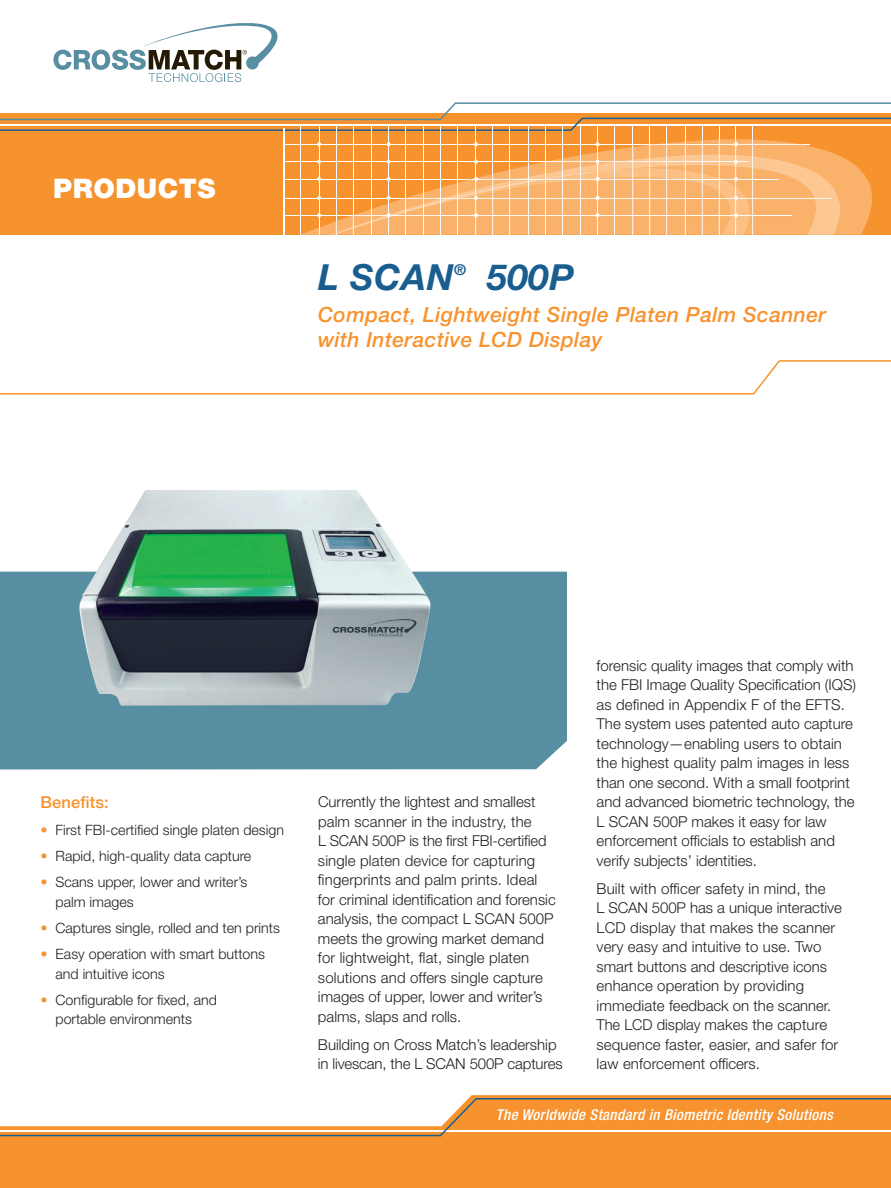
<style>
.page{position:relative;width:891px;height:1188px;background:#fff}
.page>*{position:absolute;margin:0;border:0;box-sizing:border-box;transform-origin:0 0}
.t1{font:italic 700 36px "Helvetica Neue LT Std";letter-spacing:.02em;color:#1a5d8f}
.t2{font:900 27px "Helvetica Neue LT Std";letter-spacing:.02em;color:#fff}
.t3{font:italic 500 21px/25.5px "Helvetica Neue LT Std";letter-spacing:.02em;color:#f7932e}
.t4{font:500 16.5px "Helvetica Neue LT Std";letter-spacing:.01em;color:#f7932e}
.t5{font:300 15px/19.5px "Helvetica Neue LT Std";color:#231f20}
.t6{font:italic 500 condensed 15px "Helvetica Neue";letter-spacing:.025em;color:#fff}
.t7{font:italic 700 15px "Helvetica Neue LT Std";color:#1a5d8f}
.t8{font:300 14.25px/19.5px "Helvetica Neue LT Std";color:#231f20}
.s1{color:#f7932e}
</style>
<div class="page">
<div style="left:0;top:113px;width:891px;height:122px;background:#f7932e"></div>
<svg style="left:53px;top:23px;width:225px;height:59px"></svg>
<div style="left:0;top:1095px;width:891px;height:93px;background:#f7932e"></div>
<svg style="left:0;top:1098px;width:891px;height:38px"></svg>
<svg style="left:0;top:102px;width:891px;height:29px"></svg>
<hr style="left:283px;top:128px;width:2px;height:111px;background:#fff">
<hr style="left:284px;top:144px;width:526px;height:1px;background:#fff">
<hr style="left:284px;top:161px;width:465px;height:1px;background:#fff">
<hr style="left:284px;top:179px;width:495px;height:1px;background:#fff">
<hr style="left:284px;top:198px;width:547px;height:1px;background:#fff">
<hr style="left:284px;top:215px;width:508px;height:1px;background:#fff">
<hr style="left:353px;top:125px;width:1px;height:112px;background:#fff">
<hr style="left:336px;top:125px;width:1px;height:112px;background:#fff">
<hr style="left:319px;top:125px;width:1px;height:112px;background:#fff">
<hr style="left:300px;top:125px;width:1px;height:112px;background:#fff">
<hr style="left:405px;top:125px;width:1px;height:112px;background:#fff">
<hr style="left:388px;top:125px;width:1px;height:112px;background:#fff">
<hr style="left:371px;top:125px;width:1px;height:112px;background:#fff">
<hr style="left:457px;top:125px;width:1px;height:112px;background:#fff">
<hr style="left:440px;top:125px;width:1px;height:112px;background:#fff">
<hr style="left:423px;top:125px;width:1px;height:112px;background:#fff">
<hr style="left:509px;top:125px;width:1px;height:112px;background:#fff">
<hr style="left:492px;top:125px;width:1px;height:112px;background:#fff">
<hr style="left:476px;top:125px;width:1px;height:112px;background:#fff">
<hr style="left:562px;top:125px;width:1px;height:112px;background:#fff">
<hr style="left:545px;top:125px;width:1px;height:112px;background:#fff">
<hr style="left:528px;top:125px;width:1px;height:112px;background:#fff">
<hr style="left:614px;top:125px;width:1px;height:112px;background:#fff">
<hr style="left:597px;top:125px;width:1px;height:112px;background:#fff">
<hr style="left:580px;top:125px;width:1px;height:112px;background:#fff">
<hr style="left:666px;top:125px;width:1px;height:112px;background:#fff">
<hr style="left:650px;top:125px;width:1px;height:112px;background:#fff">
<hr style="left:633px;top:125px;width:1px;height:112px;background:#fff">
<hr style="left:719px;top:125px;width:1px;height:112px;background:#fff">
<hr style="left:702px;top:125px;width:1px;height:112px;background:#fff">
<hr style="left:685px;top:125px;width:1px;height:112px;background:#fff">
<hr style="left:752px;top:125px;width:1px;height:112px;background:#fff">
<hr style="left:735px;top:125px;width:1px;height:112px;background:#fff">
<svg style="left:301px;top:139px;width:571px;height:96px"></svg>
<div style="left:0;top:572px;width:567px;height:197px;background:#588ea1"></div>
<hr style="left:0;top:393px;width:754px;height:1px;background:#f7932e">
<hr style="left:779px;top:360px;width:112px;height:2px;background:#f7932e">
<svg style="left:751px;top:360px;width:30px;height:35px"></svg>
<img style="left:79px;top:490px;width:353px;height:217px">
<h2 class="t2" style="left:53px;top:172px;width:164px">PRODUCTS</h2>
<h1 class="t1" style="left:318px;top:255px;width:137px">L SCAN</h1>
<p class="t7" style="left:454px;top:260px;width:13px">®</p>
<h1 class="t1" style="left:487px;top:255px;width:88px">500P</h1>
<h3 class="t3" style="left:318px;top:302px;width:510px">Compact, Lightweight Single Platen Palm Scanner with Interactive LCD Display</h3>
<p class="t4" style="left:40px;top:793px;width:70px">Benefits:</p>
<p class="t8" style="left:40px;top:819px;width:245px"><span class="s1">•</span> First FBI-certified single platen design</p>
<p class="t8" style="left:40px;top:846px;width:212px"><span class="s1">•</span> Rapid, high-quality data capture</p>
<p class="t8" style="left:56px;top:872px;width:193px;text-indent:-15px"><span class="s1">•</span> Scans upper, lower and writer’s palm images</p>
<p class="t8" style="left:40px;top:918px;width:241px"><span class="s1">•</span> Captures single, rolled and ten prints</p>
<p class="t8" style="left:56px;top:944px;width:211px;text-indent:-15px"><span class="s1">•</span> Easy operation with smart buttons and intuitive icons</p>
<p class="t8" style="left:56px;top:990px;width:163px;text-indent:-15px"><span class="s1">•</span> Configurable for fixed, and portable environments</p>
<p class="t5" style="left:318px;top:792px;width:239px">Currently the lightest and smallest palm scanner in the industry, the<br>L SCAN 500P is the first FBI-certified single platen device for capturing fingerprints and palm prints. Ideal for criminal identification and forensic analysis, the compact L SCAN 500P meets the growing market demand for lightweight, flat, single platen solutions and offers single capture images of upper, lower and writer’s palms, slaps and rolls.</p>
<p class="t5" style="left:318px;top:1034px;width:246px">Building on Cross Match’s leadership in livescan, the L SCAN 500P captures</p>
<p class="t5" style="left:597px;top:655px;width:261px">forensic quality images that comply with the FBI Image Quality Specification (IQS) as defined in Appendix F of the EFTS.<br>The system uses patented auto capture technology—enabling users to obtain the highest quality palm images in less than one second. With a small footprint and advanced biometric technology, the L SCAN 500P makes it easy for law enforcement officials to establish and verify subjects’ identities.</p>
<p class="t5" style="left:597px;top:878px;width:247px">Built with officer safety in mind, the<br>L SCAN 500P has a unique interactive LCD display that makes the scanner very easy and intuitive to use. Two smart buttons and descriptive icons enhance operation by providing immediate feedback on the scanner.<br>The LCD display makes the capture sequence faster, easier, and safer for law enforcement officers.</p>
<p class="t6" style="left:496px;top:1106px;width:338px">The Worldwide Standard in Biometric Identity Solutions</p>
</div>
